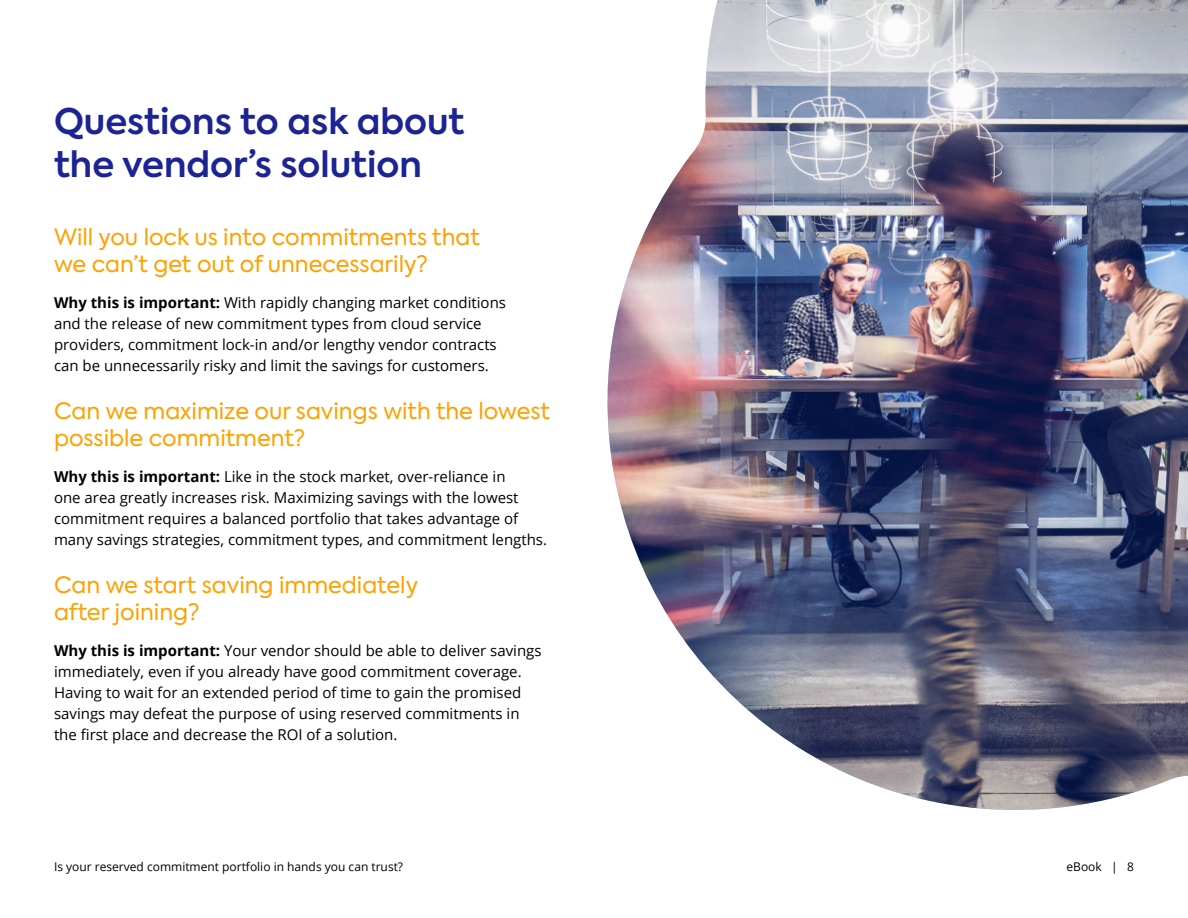
<style>
.page{position:relative;width:1188px;height:918px;background:#fff}
.page>*{position:absolute;margin:0;border:0;box-sizing:border-box;transform-origin:0 0}
.t1{font:600 35.25px/42.3px "Axiforma";color:#1c2494}
.t2{font:22.5px/27px "Axiforma";color:#ffa000}
.t3{font:15px/21px "Open Sans";color:#000}
.t4{font:12px "Open Sans";color:#000}
.s1{font-weight:700}
</style>
<div class="page">
<img style="left:607px;top:0;width:581px;height:810px">
<h1 class="t1" style="left:54px;top:101px;width:412px">Questions to ask about the vendor’s solution</h1>
<h2 class="t2" style="left:54px;top:224px;width:427px">Will you lock us into commitments that we can’t get out of unnecessarily?</h2>
<p class="t3" style="left:54px;top:292px;width:454px"><span class="s1">Why this is important:</span> With rapidly changing market conditions and the release of new commitment types from cloud service providers, commitment lock-in and/or lengthy vendor contracts can be unnecessarily risky and limit the savings for customers.</p>
<h2 class="t2" style="left:54px;top:398px;width:497px">Can we maximize our savings with the lowest possible commitment?</h2>
<p class="t3" style="left:54px;top:466px;width:495px"><span class="s1">Why this is important:</span> Like in the stock market, over-reliance in<br>one area greatly increases risk. Maximizing savings with the lowest commitment requires a balanced portfolio that takes advantage of many savings strategies, commitment types, and commitment lengths.</p>
<h2 class="t2" style="left:54px;top:572px;width:366px">Can we start saving immediately after joining?</h2>
<p class="t3" style="left:54px;top:640px;width:489px"><span class="s1">Why this is important:</span> Your vendor should be able to deliver savings immediately, even if you already have good commitment coverage.<br>Having to wait for an extended period of time to gain the promised savings may defeat the purpose of using reserved commitments in the first place and decrease the ROI of a solution.</p>
<p class="t4" style="left:54px;top:858px;width:351px">Is your reserved commitment portfolio in hands you can trust?</p>
<p class="t4" style="left:1067px;top:858px;width:69px">eBook | 8</p>
</div>
